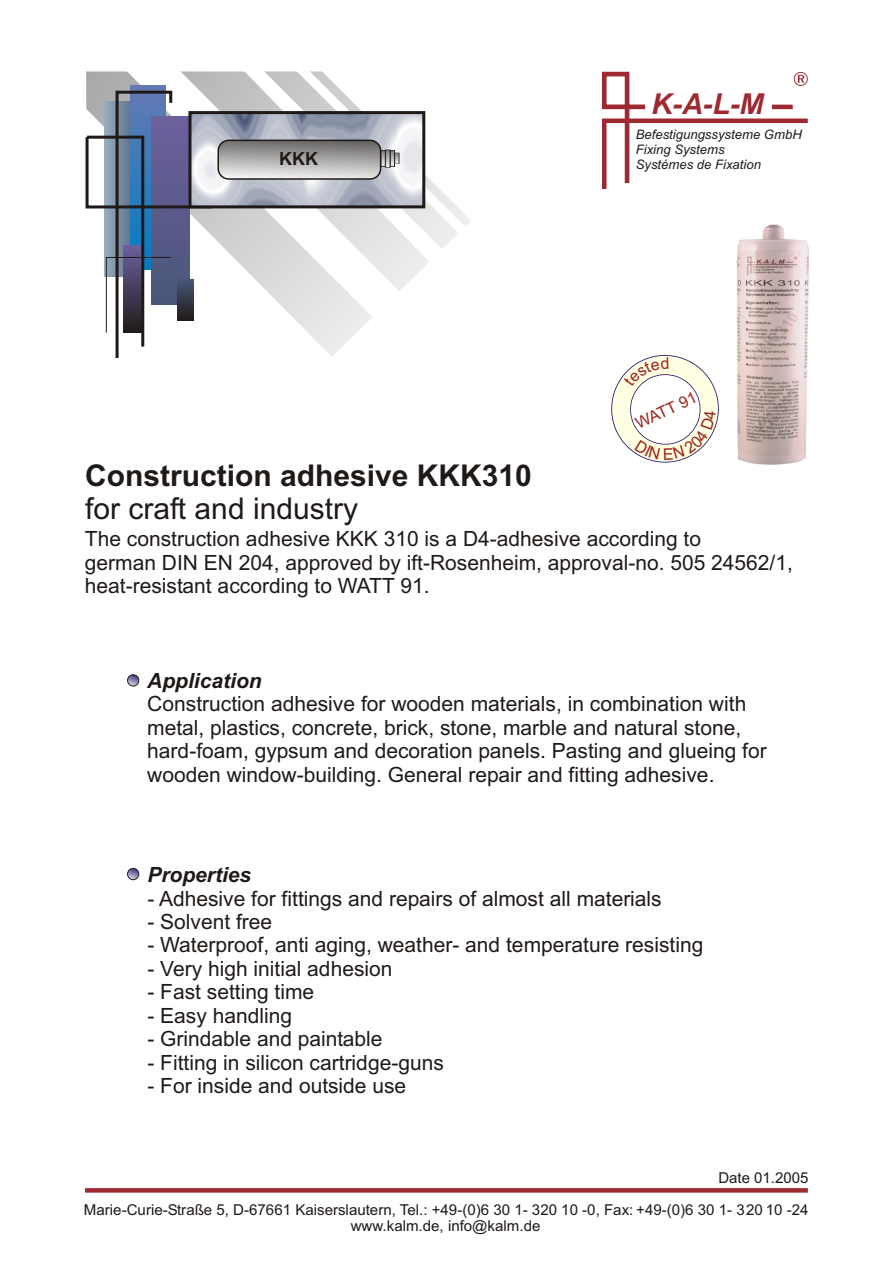
<style>
.page{position:relative;width:894px;height:1263px;background:#fff}
.page>*{position:absolute;margin:0;border:0;box-sizing:border-box;transform-origin:0 0}
.t1{font:700 30px "Arial";color:#1f1a17}
.t2{font:30px "Arial";color:#1f1a17}
.t3{font:italic 700 28.8px "Arial";color:#9e2930}
.t4{font:21px/23.4px "Arial";color:#1f1a17}
.t5{font:italic 700 21px "Arial";color:#1f1a17}
.t6{font:700 18px "Arial";color:#1f1a17}
.t7{font:16.05px "Arial";color:#9c241c}
.t8{font:15px/16.8px "Arial";color:#1f1a17;text-align:center}
.t9{font:italic 13.05px/14.7px "Arial";color:#1f1a17}
</style>
<div class="page">
<svg style="left:128px;top:675px;width:11px;height:11px"></svg>
<div style="left:127px;top:675px;width:12px;height:11px;border:1px solid #1f1a17;border-radius:6px"></div>
<svg style="left:128px;top:868px;width:11px;height:12px"></svg>
<div style="left:127px;top:868px;width:12px;height:12px;border:1px solid #1f1a17;border-radius:6px"></div>
<svg style="left:601px;top:71px;width:207px;height:119px"></svg>
<div style="left:85px;top:1188px;width:723px;height:5px;background:#9e2930"></div>
<svg style="left:86px;top:71px;width:286px;height:285px"></svg>
<svg style="left:119px;top:71px;width:253px;height:246px"></svg>
<svg style="left:243px;top:71px;width:202px;height:221px"></svg>
<div style="left:131px;top:85px;width:35px;height:184px;background:#657ab3"></div>
<svg style="left:85px;top:89px;width:131px;height:269px"></svg>
<svg style="left:188px;top:111px;width:107px;height:97px;background:#a7abb5"></svg>
<svg style="left:218px;top:140px;width:163px;height:39px;background:#b2b1b0"></svg>
<div style="left:217px;top:140px;width:164px;height:40px;border:2px solid #1f1a17;border-radius:10px"></div>
<svg style="left:295px;top:71px;width:176px;height:175px"></svg>
<img style="left:736px;top:224px;width:73px;height:240px">
<svg style="left:611px;top:355px;width:108px;height:108px"></svg>
<h2 class="t3" style="left:652px;top:93px;width:114px">K-A-L-M</h2>
<p class="t9" style="left:636px;top:129px;width:168px">Befestigungssysteme GmbH<br>Fixing Systems</p>
<p class="t6" style="left:279px;top:152px;width:40px">KKK</p>
<p class="t9" style="left:636px;top:158px;width:127px">Systémes de Fixation</p>
<h1 class="t1" style="left:85px;top:464px;width:448px">Construction adhesive KKK310</h1>
<h1 class="t2" style="left:85px;top:498px;width:275px">for craft and industry</h1>
<p class="t7" style="left:634px;top:419px;width:67px;rotate:-25deg">WA T 91</p>
<p class="t4" style="left:85px;top:529px;width:710px">The construction adhesive KKK 310 is a D4-adhesive according to<br>german DIN EN 204, approved by ift-Rosenheim, approval-no. 505 24562/1, heat-resistant according to WATT 91.</p>
<p class="t5" style="left:147px;top:673px;width:116px">Application</p>
<p class="t4" style="left:147px;top:694px;width:621px">Construction adhesive for wooden materials, in combination with metal, plastics, concrete, brick, stone, marble and natural stone, hard-foam, gypsum and decoration panels. Pasting and glueing for wooden window-building. General repair and fitting adhesive.</p>
<p class="t5" style="left:147px;top:867px;width:105px">Properties</p>
<p class="t4" style="left:147px;top:888px;width:516px">- Adhesive for fittings and repairs of almost all materials</p>
<p class="t4" style="left:147px;top:912px;width:126px">- Solvent free</p>
<p class="t4" style="left:147px;top:935px;width:558px">- Waterproof, anti aging, weather- and temperature resisting</p>
<p class="t4" style="left:147px;top:959px;width:247px">- Very high initial adhesion</p>
<p class="t4" style="left:147px;top:982px;width:168px">- Fast setting time</p>
<p class="t4" style="left:147px;top:1006px;width:146px">- Easy handling</p>
<p class="t4" style="left:147px;top:1029px;width:237px">- Grindable and paintable</p>
<p class="t4" style="left:147px;top:1053px;width:298px">- Fitting in silicon cartridge-guns</p>
<p class="t4" style="left:147px;top:1076px;width:260px">- For inside and outside use</p>
<p class="t8" style="left:718px;top:1171px;width:92px">Date 01.2005</p>
<p class="t8" style="left:84px;top:1202px;width:726px">Marie-Curie-Straße 5, D-67661 Kaiserslautern, Tel.: +49-(0)6 30 1- 320 10 -0, Fax: +49-(0)6 30 1- 320 10 -24 www.kalm.de, info@kalm.de</p>
</div>
